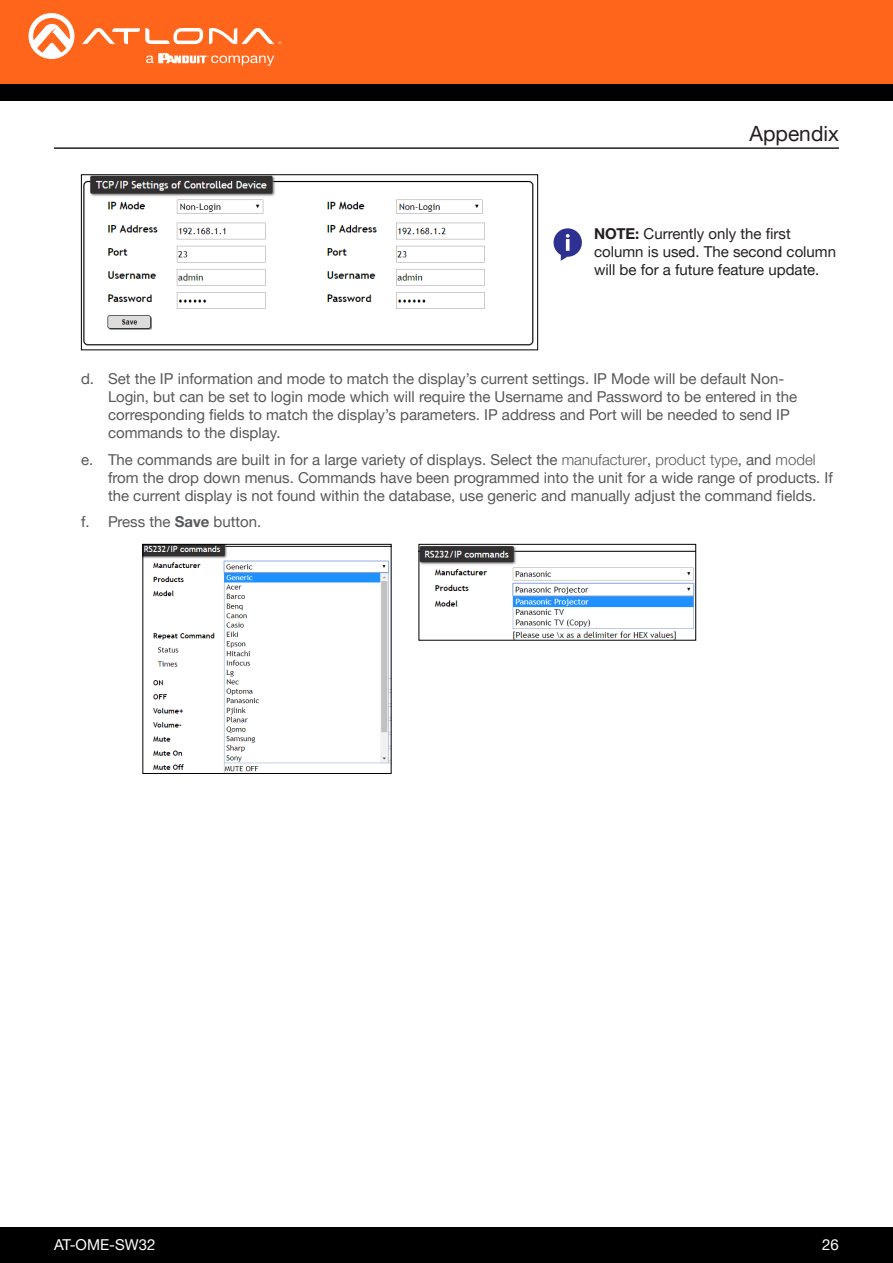
<style>
.page{position:relative;width:893px;height:1263px;background:#fff}
.page>*{position:absolute;margin:0;border:0;box-sizing:border-box;transform-origin:0 0}
.Non_TOC_Section_Head{font:21px "Helvetica Neue LTW1 G";color:#231f20}
.t1{font:15px/18px "Helvetica Neue LTW1 G";color:#57585a}
.General_Text{font:15px/18px "Helvetica Neue LTW1 G";color:#231f20}
.t2{font:15px "Helvetica Neue LTW1 G";color:#fff}
.s1{font-weight:700}
.s2{font-weight:300}
</style>
<div class="page">
<div style="left:0;top:1227px;width:893px;height:36px;background:#000"></div>
<div style="left:0;top:0;width:893px;height:84px;background:#ff661c"></div>
<div style="left:0;top:84px;width:893px;height:16px;background:#000"></div>
<svg style="left:82px;top:28px;width:121px;height:16px"></svg>
<svg style="left:209px;top:28px;width:72px;height:16px"></svg>
<svg style="left:29px;top:13px;width:45px;height:46px"></svg>
<svg style="left:146px;top:53px;width:128px;height:13px"></svg>
<img style="left:144px;top:546px;width:246px;height:226px">
<div style="left:142px;top:544px;width:250px;height:230px;border:1px solid #000"></div>
<img style="left:420px;top:546px;width:274px;height:93px">
<div style="left:418px;top:544px;width:278px;height:97px;border:1px solid #000"></div>
<img style="left:83px;top:176px;width:451px;height:170px">
<div style="left:81px;top:174px;width:457px;height:176px;border:1px solid #000"></div>
<svg style="left:554px;top:228px;width:28px;height:33px"></svg>
<hr style="left:54px;top:147px;width:785px;height:2px;background:#231f20">
<p class="Non_TOC_Section_Head" style="left:749px;top:120px;width:91px">Appendix</p>
<p class="General_Text" style="left:594px;top:225px;width:244px"><span class="s1">NOTE:</span> Currently only the first column is used. The second column will be for a future feature update.</p>
<p class="t1" style="left:108px;top:370px;width:691px;text-indent:-27px">d. Set the IP information and mode to match the display’s current settings. IP Mode will be default Non-Login, but can be set to login mode which will require the Username and Password to be entered in the corresponding fields to match the display’s parameters. IP address and Port will be needed to send IP commands to the display.</p>
<p class="t1" style="left:108px;top:450px;width:726px;text-indent:-27px">e. The commands are built in for a large variety of displays. Select the <span class="s2">manufacturer</span>, <span class="s2">product type</span>, and <span class="s2">model </span>from the drop down menus. Commands have been programmed into the unit for a wide range of products. If the current display is not found within the database, use generic and manually adjust the command fields.</p>
<p class="t1" style="left:81px;top:513px;width:182px">f. Press the <span class="s1">Save</span> button.</p>
<p class="t2" style="left:54px;top:1235px;width:103px">AT-OME-SW32</p>
<p class="t2" style="left:822px;top:1235px;width:18px">26</p>
</div>
